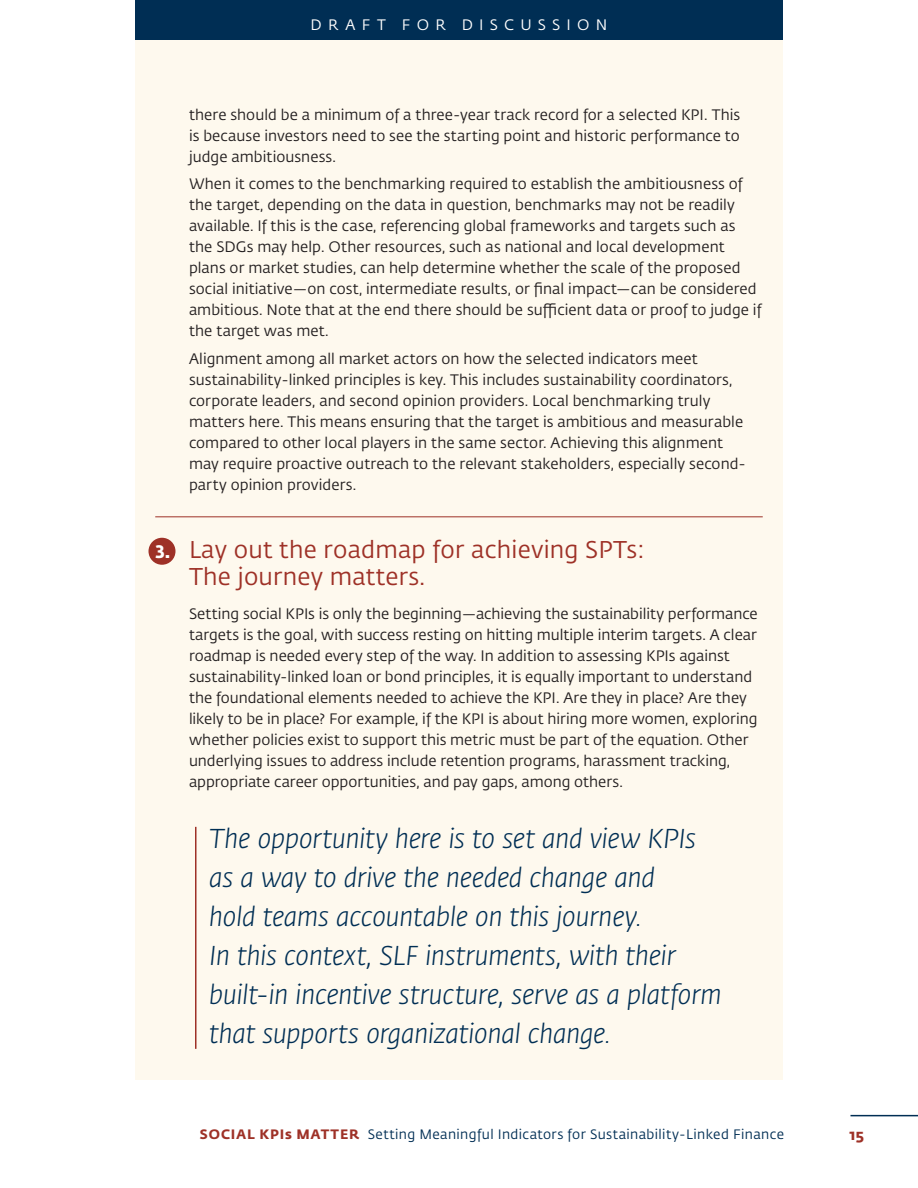
<style>
.page{position:relative;width:918px;height:1188px;background:#fff}
.page>*{position:absolute;margin:0;border:0;box-sizing:border-box;transform-origin:0 0}
.Pull_Quote{font:italic 300 27px/39px "Fedra Sans Std";letter-spacing:-.005em;color:#002e54}
.H2a{font:24px/27px "Fedra Sans Std";letter-spacing:.01em;color:#9e3127}
._6_tips_body_copy{font:15px/21px "Fedra Sans Std";letter-spacing:.005em;color:#231f20}
.t1{font:15px "Fedra Sans Std";letter-spacing:.415em;color:#fff}
.t2{font:700 15px "Fedra Sans Std";color:#9e3127}
.t3{font:13.5px "Fedra Sans Std";letter-spacing:.03em;color:#002e54}
.s1{font-weight:700;font-size:18px;color:#fff}
.s2{font-weight:700;color:#9e3127}
</style>
<div class="page">
<div style="left:135px;top:0;width:648px;height:40px;background:#002e54"></div>
<hr style="left:850px;top:1115px;width:68px;height:1px;background:#002e54">
<div style="left:135px;top:40px;width:648px;height:1040px;background:#fef9ee"></div>
<div style="left:148px;top:538px;width:28px;height:27px;background:#9e3127;border-radius:50%"></div>
<hr style="left:155px;top:516px;width:608px;height:1px;background:#9e3127">
<hr style="left:195px;top:827px;width:1px;height:222px;background:#9e3127">
<p class="t1" style="left:311px;top:16px;width:298px">DRAFT FOR DISCUSSION</p>
<p class="_6_tips_body_copy" style="left:189px;top:104px;width:553px;text-align:justify">there should be a minimum of a three-year track record for a selected KPI. This is because investors need to see the starting point and historic performance to judge ambitiousness.</p>
<p class="_6_tips_body_copy" style="left:189px;top:174px;width:574px">When it comes to the benchmarking required to establish the ambitiousness of the target, depending on the data in question, benchmarks may not be readily available. If this is the case, referencing global frameworks and targets such as the SDGs may help. Other resources, such as national and local development plans or market studies, can help determine whether the scale of the proposed social initiative—on cost, intermediate results, or final impact—can be considered ambitious. Note that at the end there should be sufficient data or proof to judge if the target was met.</p>
<p class="_6_tips_body_copy" style="left:189px;top:349px;width:558px">Alignment among all market actors on how the selected indicators meet sustainability-linked principles is key. This includes sustainability coordinators, corporate leaders, and second opinion providers. Local benchmarking truly matters here. This means ensuring that the target is ambitious and measurable compared to other local players in the same sector. Achieving this alignment may require proactive outreach to the relevant stakeholders, especially second&shy;party opinion providers.</p>
<p class="H2a" style="left:189px;top:536px;width:457px;text-indent:-34px"><span class="s1">3.</span> Lay out the roadmap for achieving SPTs:<br>The journey matters.</p>
<p class="_6_tips_body_copy" style="left:189px;top:604px;width:570px">Setting social KPIs is only the beginning—achieving the sustainability performance targets is the goal, with success resting on hitting multiple interim targets. A clear roadmap is needed every step of the way. In addition to assessing KPIs against sustainability-linked loan or bond principles, it is equally important to understand the foundational elements needed to achieve the KPI. Are they in place? Are they likely to be in place? For example, if the KPI is about hiring more women, exploring whether policies exist to support this metric must be part of the equation. Other underlying issues to address include retention programs, harassment tracking, appropriate career opportunities, and pay gaps, among others.</p>
<p class="Pull_Quote" style="left:209px;top:819px;width:514px">The opportunity here is to set and view KPIs as a way to drive the needed change and<br>hold teams accountable on this journey.<br>In this context, SLF instruments, with their built-in incentive structure, serve as a platform that supports organizational change.</p>
<p class="t3" style="left:200px;top:1126px;width:586px"><span class="s2">SOCIAL KPIs MATTER</span> Setting Meaningful Indicators for Sustainability-Linked Finance</p>
<p class="t2" style="left:850px;top:1125px;width:16px">15</p>
</div>
